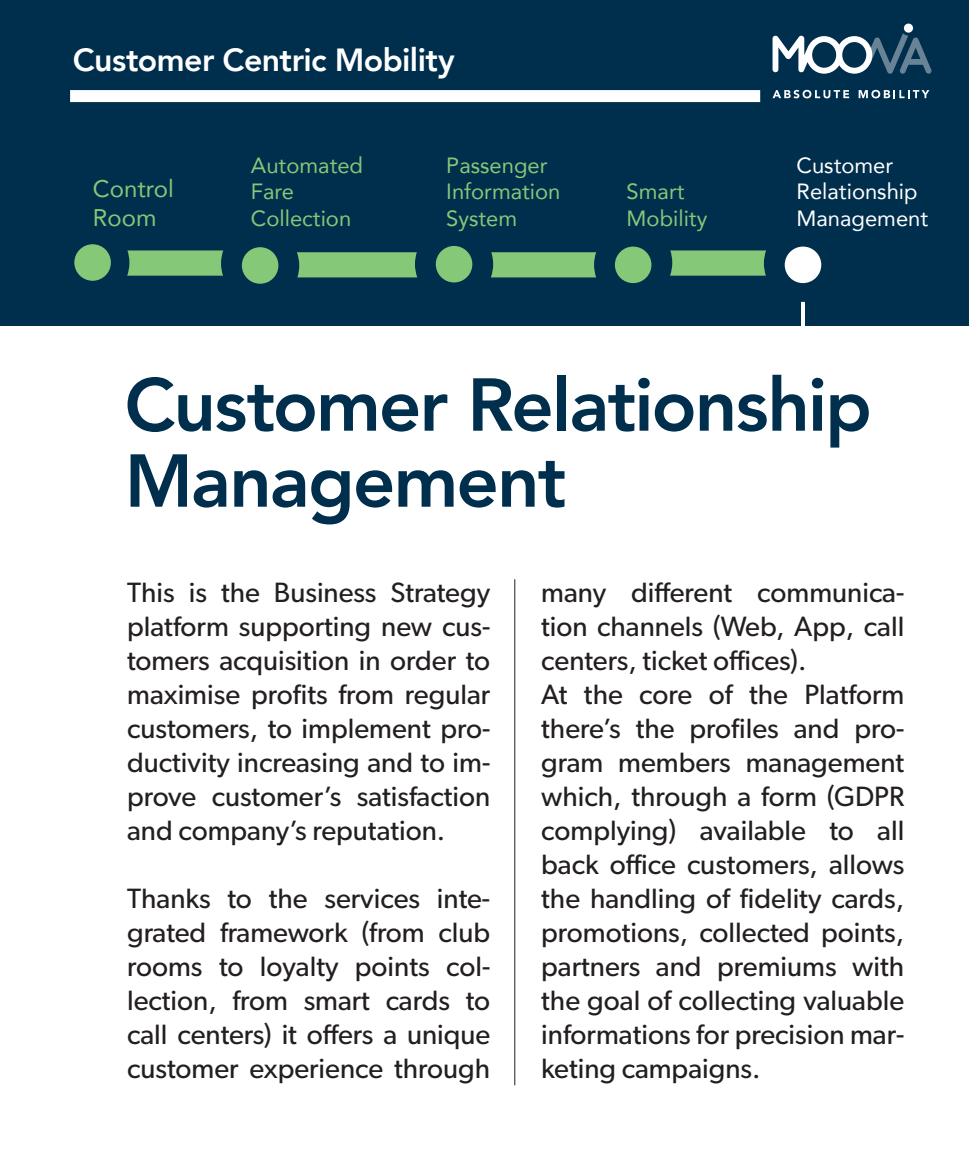
<style>
.page{position:relative;width:969px;height:1150px;background:#fff}
.page>*{position:absolute;margin:0;border:0;box-sizing:border-box;transform-origin:0 0}
.t1{font:800 74px/76px "Avenir";letter-spacing:-.025em;color:#002f4e}
.t2{font:800 32px "Avenir";letter-spacing:-.02em;color:#fff}
.t3{font:28px/34px "Gibson";color:#231f20;text-align:justify}
.t4{font:24px/28.8px "Avenir";color:#85c878}
.t5{font:22px/26.4px "Avenir";color:#85c878}
.t6{font:22px/26.4px "Avenir";color:#fff}
</style>
<div class="page">
<div style="left:0;top:0;width:968px;height:326px;background:#002f4e"></div>
<div style="left:70px;top:90px;width:690px;height:12px;background:#fff"></div>
<div style="left:242px;top:247px;width:36px;height:37px;background:#85c878;border-radius:50%"></div>
<div style="left:74px;top:244px;width:37px;height:37px;background:#85c878;border-radius:50%"></div>
<div style="left:784px;top:247px;width:37px;height:36px;background:#fff;border-radius:50%"></div>
<div style="left:615px;top:247px;width:36px;height:36px;background:#85c878;border-radius:50%"></div>
<div style="left:436px;top:246px;width:36px;height:36px;background:#85c878;border-radius:50%"></div>
<svg style="left:670px;top:250px;width:96px;height:26px;background:#7cbe75"></svg>
<svg style="left:127px;top:250px;width:96px;height:26px;background:#7cbe75"></svg>
<svg style="left:491px;top:252px;width:105px;height:25px;background:#80c276"></svg>
<svg style="left:297px;top:252px;width:120px;height:25px;background:#80c276"></svg>
<hr style="left:801px;top:302px;width:4px;height:44px;background:#fff">
<svg style="left:772px;top:90px;width:77px;height:8px"></svg>
<svg style="left:858px;top:90px;width:71px;height:8px"></svg>
<div style="left:903px;top:24px;width:10px;height:9px;background:#fff;border-radius:50%"></div>
<svg style="left:772px;top:33px;width:159px;height:41px"></svg>
<hr style="left:514px;top:579px;width:1px;height:506px;background:#231f20">
<p class="t2" style="left:73px;top:35px;width:383px">Customer Centric Mobility</p>
<p class="t4" style="left:93px;top:174px;width:82px">Control<br>Room</p>
<p class="t5" style="left:251px;top:152px;width:114px">Automated<br>Fare<br>Collection</p>
<p class="t5" style="left:446px;top:152px;width:116px">Passenger<br>Information<br>System</p>
<p class="t5" style="left:626px;top:178px;width:82px">Smart<br>Mobility</p>
<p class="t6" style="left:796px;top:152px;width:133px">Customer<br>Relationship<br>Management</p>
<h1 class="t1" style="left:124px;top:367px;width:749px">Customer Relationship<br>Management</h1>
<p class="t3" style="left:127px;top:574px;width:364px">This is the Business Strategy platform supporting new cus&shy;tomers acquisition in order to maximise profits from regular customers, to implement pro&shy;ductivity increasing and to im&shy;prove customer’s satisfaction and company’s reputation.</p>
<p class="t3" style="left:127px;top:880px;width:364px">Thanks to the services inte&shy;grated framework (from club rooms to loyalty points col&shy;lection, from smart cards to call centers) it offers a unique customer experience through</p>
<p class="t3" style="left:541px;top:574px;width:364px;text-align:left">many different communica&shy;tion channels (Web, App, call centers, ticket offices).<br>At the core of the Platform there’s the profiles and pro&shy;gram members management which, through a form (GDPR complying) available to all back office customers, allows the handling of fidelity cards, promotions, collected points, partners and premiums with the goal of collecting valuable informations for precision mar&shy;keting campaigns.</p>
</div>
